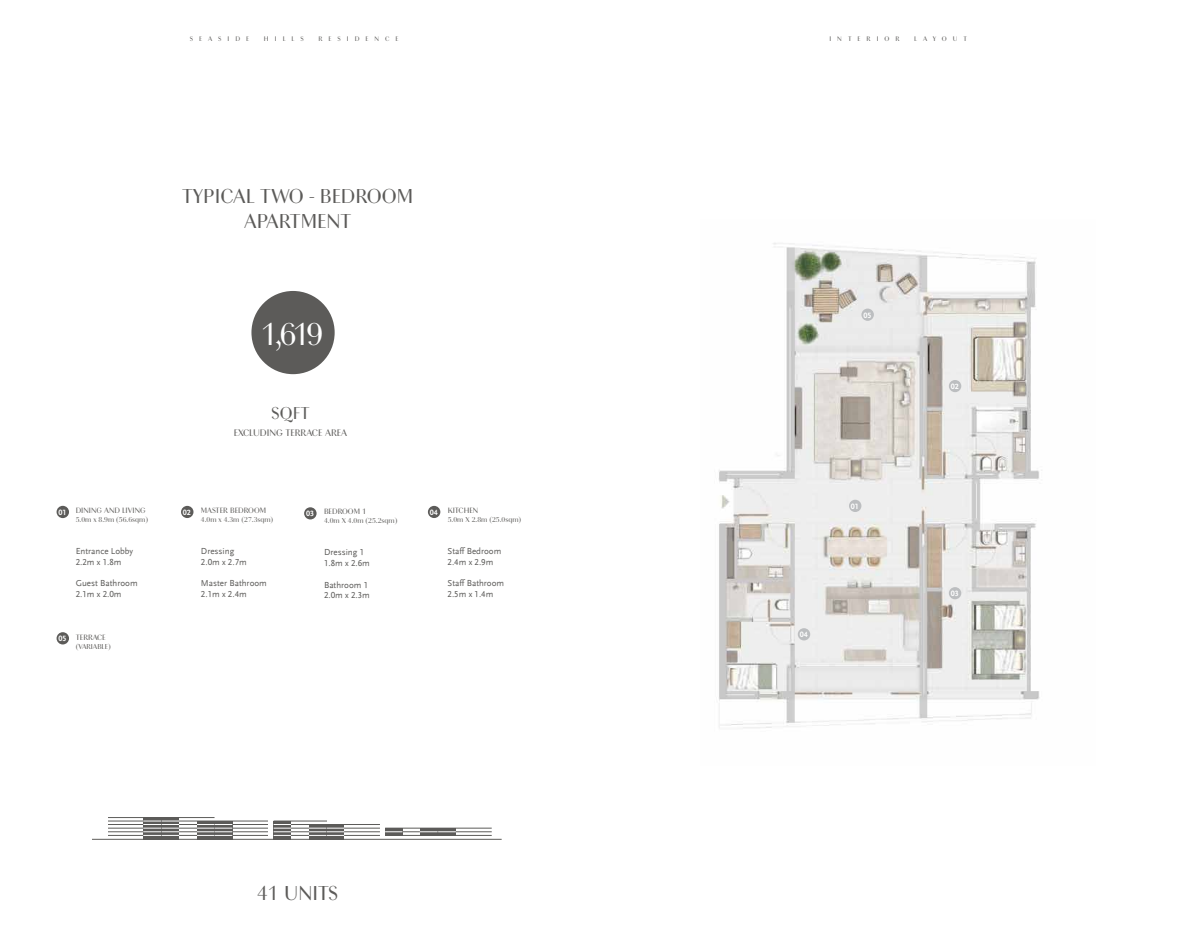
<style>
.page{position:relative;width:1191px;height:936px;background:#fff}
.page>*{position:absolute;margin:0;border:0;box-sizing:border-box;transform-origin:0 0}
.t1{font:33px "Chong Modern Pro";color:#fff}
.t2{font:21.1px/25.3px "Chong Modern Pro";color:#5c5b59;text-align:center}
.t3{font:18px "Chong Modern Pro";color:#5c5b59}
.t4{font:10px "Chong Modern Pro";color:#5c5b59}
.t5{font:9px/10.8px "Scala Sans LF";color:#5c5b59}
.t6{font:8.1px "Chong Modern Pro";color:#5c5b59}
.t7{font:700 8px "Scala Sans LF";color:#fff}
.t8{font:7.5px "Chong Modern Pro";color:#5c5b59}
.t9{font:7px "Chong Modern Pro";letter-spacing:.855em;color:#5c5b59}
</style>
<div class="page">
<img style="left:719px;top:243px;width:323px;height:485px">
<svg style="left:861px;top:308px;width:13px;height:13px"></svg>
<div style="left:863px;top:311px;width:9px;height:7px;background:#bcbec0"></div>
<div style="left:948px;top:380px;width:13px;height:12px;background:#bcbec0;border-radius:50%"></div>
<div style="left:948px;top:587px;width:13px;height:12px;background:#bcbec0;border-radius:50%"></div>
<div style="left:181px;top:506px;width:12px;height:12px;background:#5c5b59;border-radius:50%"></div>
<div style="left:57px;top:506px;width:12px;height:12px;background:#5c5b59;border-radius:50%"></div>
<div style="left:57px;top:632px;width:12px;height:12px;background:#5c5b59;border-radius:50%"></div>
<div style="left:304px;top:507px;width:12px;height:12px;background:#5c5b59;border-radius:50%"></div>
<div style="left:428px;top:506px;width:12px;height:12px;background:#5c5b59;border-radius:50%"></div>
<div style="left:849px;top:499px;width:12px;height:13px;background:#bcbec0;border-radius:50%"></div>
<div style="left:797px;top:628px;width:13px;height:12px;background:#bcbec0;border-radius:50%"></div>
<div style="left:143px;top:817px;width:18px;height:22px;background:#5c5b59"></div>
<div style="left:162px;top:817px;width:17px;height:22px;background:#5c5b59"></div>
<div style="left:197px;top:820px;width:17px;height:19px;background:#5c5b59"></div>
<div style="left:309px;top:824px;width:17px;height:15px;background:#5c5b59"></div>
<svg style="left:385px;top:828px;width:17px;height:7px"></svg>
<svg style="left:420px;top:828px;width:17px;height:7px"></svg>
<svg style="left:438px;top:828px;width:18px;height:7px"></svg>
<div style="left:215px;top:820px;width:17px;height:19px;background:#5c5b59"></div>
<div style="left:327px;top:824px;width:17px;height:15px;background:#5c5b59"></div>
<div style="left:274px;top:821px;width:17px;height:18px;background:#5c5b59"></div>
<hr style="left:108px;top:835px;width:160px;height:1px;background:#5c5b59">
<hr style="left:108px;top:831px;width:160px;height:1px;background:#5c5b59">
<hr style="left:108px;top:827px;width:160px;height:1px;background:#5c5b59">
<hr style="left:108px;top:824px;width:160px;height:1px;background:#5c5b59">
<hr style="left:274px;top:835px;width:106px;height:1px;background:#5c5b59">
<hr style="left:274px;top:831px;width:106px;height:1px;background:#5c5b59">
<hr style="left:274px;top:827px;width:106px;height:1px;background:#5c5b59">
<hr style="left:385px;top:835px;width:107px;height:1px;background:#5c5b59">
<hr style="left:385px;top:831px;width:107px;height:1px;background:#5c5b59">
<hr style="left:385px;top:827px;width:107px;height:1px;background:#5c5b59">
<hr style="left:108px;top:817px;width:106px;height:1px;background:#5c5b59">
<hr style="left:92px;top:839px;width:409px;height:1px;background:#5c5b59">
<hr style="left:274px;top:820px;width:53px;height:1px;background:#5c5b59">
<hr style="left:274px;top:824px;width:106px;height:1px;background:#5c5b59">
<hr style="left:108px;top:820px;width:160px;height:1px;background:#5c5b59">
<svg style="left:143px;top:820px;width:36px;height:16px"></svg>
<svg style="left:197px;top:824px;width:35px;height:12px"></svg>
<svg style="left:274px;top:824px;width:17px;height:12px"></svg>
<svg style="left:309px;top:827px;width:35px;height:9px"></svg>
<svg style="left:385px;top:831px;width:17px;height:1px"></svg>
<svg style="left:420px;top:831px;width:36px;height:1px"></svg>
<div style="left:251px;top:291px;width:84px;height:83px;background:#5c5b59;border-radius:50%"></div>
<p class="t9" style="left:190px;top:35px;width:61px">SEASIDE</p>
<p class="t9" style="left:264px;top:35px;width:41px">HILLS</p>
<p class="t9" style="left:318px;top:35px;width:82px">RESIDENCE</p>
<p class="t9" style="left:829px;top:35px;width:72px">INTERIOR</p>
<p class="t9" style="left:914px;top:35px;width:54px">LAYOUT</p>
<h2 class="t2" style="left:182px;top:183px;width:233px">TYPICAL TWO - BEDROOM<br>APARTMENT</h2>
<p class="t7" style="left:58px;top:508px;width:9px">01</p>
<p class="t6" style="left:76px;top:505px;width:71px">DINING AND LIVING</p>
<p class="t8" style="left:76px;top:515px;width:74px">5.0m x 8.9m (56.6sqm)</p>
<p class="t5" style="left:76px;top:545px;width:59px">Entrance Lobby<br>2.2m x 1.8m</p>
<p class="t5" style="left:76px;top:578px;width:63px">Guest Bathroom<br>2.1m x 2.0m</p>
<p class="t7" style="left:58px;top:634px;width:9px">05</p>
<p class="t6" style="left:76px;top:633px;width:32px">TERRACE</p>
<p class="t8" style="left:76px;top:642px;width:37px">(VARIABLE)</p>
<h1 class="t1" style="left:261px;top:316px;width:64px">1,619</h1>
<h3 class="t3" style="left:271px;top:403px;width:40px">SQFT</h3>
<p class="t4" style="left:234px;top:427px;width:115px">EXCLUDING TERRACE AREA</p>
<p class="t7" style="left:183px;top:508px;width:9px">02</p>
<p class="t6" style="left:201px;top:505px;width:67px">MASTER BEDROOM</p>
<p class="t8" style="left:201px;top:515px;width:74px">4.0m x 4.3m (27.3sqm)</p>
<p class="t5" style="left:201px;top:545px;width:47px">Dressing<br>2.0m x 2.7m</p>
<p class="t5" style="left:201px;top:578px;width:67px">Master Bathroom<br>2.1m x 2.4m</p>
<p class="t7" style="left:306px;top:509px;width:9px">03</p>
<p class="t6" style="left:324px;top:507px;width:44px">BEDROOM 1</p>
<p class="t8" style="left:324px;top:516px;width:75px">4.0m X 4.0m (25.2sqm)</p>
<p class="t5" style="left:324px;top:547px;width:47px">Dressing 1<br>1.8m x 2.6m</p>
<p class="t5" style="left:324px;top:579px;width:47px">Bathroom 1<br>2.0m x 2.3m</p>
<p class="t7" style="left:430px;top:508px;width:9px">04</p>
<p class="t6" style="left:448px;top:505px;width:32px">KITCHEN</p>
<p class="t8" style="left:448px;top:515px;width:75px">5.0m X 2.8m (25.0sqm)</p>
<p class="t5" style="left:447px;top:545px;width:55px">Staff Bedroom<br>2.4m x 2.9m</p>
<p class="t5" style="left:447px;top:578px;width:58px">Staff Bathroom<br>2.5m x 1.4m</p>
<p class="t7" style="left:863px;top:310px;width:9px">05</p>
<p class="t7" style="left:851px;top:501px;width:9px">01</p>
<p class="t7" style="left:799px;top:630px;width:9px">04</p>
<p class="t7" style="left:950px;top:382px;width:9px">02</p>
<p class="t7" style="left:950px;top:589px;width:9px">03</p>
<h2 class="t2" style="left:257px;top:880px;width:82px">41 UNITS</h2>
</div>
